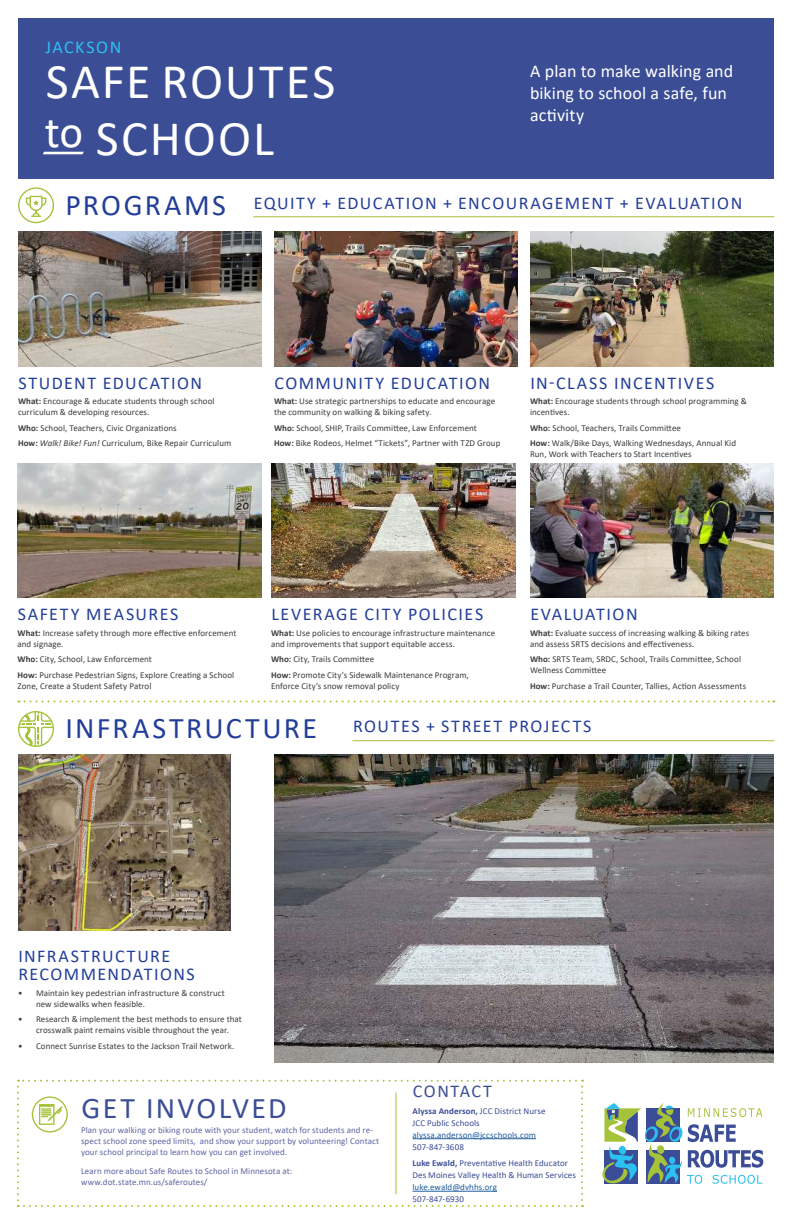
<style>
.page{position:relative;width:792px;height:1224px;background:#fff}
.page>*{position:absolute;margin:0;border:0;box-sizing:border-box;transform-origin:0 0}
.t1{font:50px/57.2px "Calibri";letter-spacing:.04em;color:#fff}
.t2{font:30px "Calibri";letter-spacing:.075em;color:#233e99}
.t3{font:30px "Calibri";letter-spacing:.075em;color:#3b4d95}
.t4{font:18px/18px "Calibri";letter-spacing:.08em;color:#233e99}
.t5{font:18px/22px "Calibri";letter-spacing:.005em;color:#fff}
.t6{font:18px "Calibri";letter-spacing:.085em;color:#2bc0f0}
.t7{font:18px "Calibri";letter-spacing:.085em;color:#3b4d95}
.t8{font:9px/11px "Calibri";letter-spacing:.005em;color:#3a3c3e}
.t9{font:9px/11px "Calibri";letter-spacing:.01em;color:#5f66a4}
.t10{font:9px/12px "Calibri";letter-spacing:.005em;color:#3b4d95}
.t11{font:9px "Calibri";letter-spacing:.01em;color:#215e9e}
.s1{font-weight:700}
.s2{font-style:italic}
</style>
<div class="page">
<div style="left:18px;top:18px;width:756px;height:161px;background:#3b4d95"></div>
<img style="left:274px;top:754px;width:500px;height:309px">
<svg style="left:43px;top:152px;width:41px;height:2px"></svg>
<img style="left:18px;top:232px;width:244px;height:134px">
<img style="left:271px;top:464px;width:244px;height:134px">
<img style="left:274px;top:232px;width:244px;height:134px">
<img style="left:18px;top:464px;width:244px;height:134px">
<img style="left:530px;top:232px;width:244px;height:134px">
<img style="left:530px;top:464px;width:244px;height:134px">
<img style="left:18px;top:754px;width:213px;height:176px">
<svg style="left:19px;top:700px;width:756px;height:2px"></svg>
<hr style="left:353px;top:740px;width:421px;height:1px;background:#a4c339">
<hr style="left:253px;top:216px;width:521px;height:1px;background:#a4c339">
<svg style="left:18px;top:187px;width:36px;height:36px"></svg>
<svg style="left:17px;top:1080px;width:566px;height:127px"></svg>
<svg style="left:18px;top:711px;width:36px;height:36px"></svg>
<svg style="left:602px;top:1103px;width:161px;height:81px"></svg>
<h3 class="t6" style="left:45px;top:40px;width:77px">JACKSON</h3>
<h1 class="t1" style="left:45px;top:56px;width:292px">SAFE ROUTES <sup>to</sup> SCHOOL</h1>
<h3 class="t5" style="left:530px;top:61px;width:205px">A plan to make walking and biking to school a safe, fun activity</h3>
<h2 class="t2" style="left:65px;top:194px;width:162px">PROGRAMS</h2>
<h3 class="t4" style="left:254px;top:195px;width:490px">EQUITY + EDUCATION + ENCOURAGEMENT + EVALUATION</h3>
<h3 class="t4" style="left:18px;top:375px;width:185px">STUDENT EDUCATION</h3>
<p class="t8" style="left:18px;top:396px;width:198px"><span class="s1">What:</span> Encourage &amp; educate students through school curriculum &amp; developing resources.</p>
<p class="t8" style="left:18px;top:420px;width:215px;line-height:15.5px"><span class="s1">Who:</span> School, Teachers, Civic Organizations<br><span class="s1">How:</span> <span class="s2">Walk! Bike! Fun!</span> Curriculum, Bike Repair Curriculum</p>
<h3 class="t4" style="left:274px;top:375px;width:217px">COMMUNITY EDUCATION</h3>
<p class="t8" style="left:274px;top:396px;width:223px"><span class="s1">What:</span> Use strategic partnerships to educate and encourage the community on walking &amp; biking safety.</p>
<p class="t8" style="left:274px;top:420px;width:228px;line-height:15.5px"><span class="s1">Who:</span> School, SHIP, Trails Committee, Law Enforcement<br><span class="s1">How:</span> Bike Rodeos, Helmet “Tickets”, Partner with TZD Group</p>
<h3 class="t4" style="left:530px;top:373px;width:186px">IN-CLASS INCENTIVES</h3>
<p class="t8" style="left:530px;top:396px;width:219px"><span class="s1">What:</span> Encourage students through school programming &amp; incentives.</p>
<p class="t8" style="left:530px;top:420px;width:208px;line-height:15.5px"><span class="s1">Who:</span> School, Teachers, Trails Committee<br><span class="s1">How:</span> Walk/Bike Days, Walking Wednesdays, Annual Kid</p>
<p class="t8" style="left:530px;top:448px;width:163px">Run, Work with Teachers to Start Incentives</p>
<h3 class="t4" style="left:18px;top:606px;width:162px">SAFETY MEASURES</h3>
<p class="t8" style="left:18px;top:627px;width:221px"><span class="s1">What:</span> Increase safety through more effective enforcement and signage.</p>
<p class="t8" style="left:18px;top:652px;width:218px;line-height:15.5px"><span class="s1">Who:</span> City, School, Law Enforcement<br><span class="s1">How:</span> Purchase Pedestrian Signs, Explore Creating a School</p>
<p class="t8" style="left:18px;top:681px;width:136px">Zone, Create a Student Safety Patrol</p>
<h3 class="t4" style="left:271px;top:606px;width:213px">LEVERAGE CITY POLICIES</h3>
<p class="t8" style="left:271px;top:628px;width:226px"><span class="s1">What:</span> Use policies to encourage infrastructure maintenance and improvements that support equitable access.</p>
<p class="t8" style="left:271px;top:651px;width:199px;line-height:15.5px"><span class="s1">Who:</span> City, Trails Committee<br><span class="s1">How:</span> Promote City’s Sidewalk Maintenance Program,</p>
<p class="t8" style="left:271px;top:681px;width:130px">Enforce City’s snow removal policy</p>
<h3 class="t4" style="left:530px;top:606px;width:109px">EVALUATION</h3>
<p class="t8" style="left:530px;top:628px;width:221px"><span class="s1">What:</span> Evaluate success of increasing walking &amp; biking rates and assess SRTS decisions and effectiveness.</p>
<p class="t8" style="left:530px;top:654px;width:213px"><span class="s1">Who:</span> SRTS Team, SRDC, School, Trails Committee, School<br>Wellness Committee</p>
<p class="t8" style="left:530px;top:680px;width:218px"><span class="s1">How:</span> Purchase a Trail Counter, Tallies, Action Assessments</p>
<h2 class="t2" style="left:65px;top:717px;width:253px">INFRASTRUCTURE</h2>
<h3 class="t4" style="left:353px;top:718px;width:240px">ROUTES + STREET PROJECTS</h3>
<h3 class="t4" style="left:18px;top:948px;width:178px">INFRASTRUCTURE<br>RECOMMENDATIONS</h3>
<p class="t8" style="left:36px;top:988px;width:190px;text-indent:-18px">• Maintain key pedestrian infrastructure &amp; construct new sidewalks when feasible.</p>
<p class="t8" style="left:18px;top:1014px;width:225px;text-align:center">• Research &amp; implement the best methods to ensure that crosswalk paint remains visible throughout the year.</p>
<p class="t8" style="left:18px;top:1041px;width:218px">• Connect Sunrise Estates to the Jackson Trail Network.</p>
<h2 class="t3" style="left:82px;top:1096px;width:206px">GET INVOLVED</h2>
<p class="t9" style="left:81px;top:1126px;width:300px">Plan your walking or biking route with your student, watch for students and re&shy;spect school zone speed limits, and show your support by volunteering! Contact your school principal to learn how you can get involved.</p>
<p class="t9" style="left:81px;top:1166px;width:213px">Learn more about Safe Routes to School in Minnesota at: www.dot.state.mn.us/saferoutes/</p>
<h3 class="t7" style="left:413px;top:1084px;width:81px">CONTACT</h3>
<p class="t10" style="left:413px;top:1105px;width:135px"><span class="s1">Alyssa Anderson,</span> JCC District Nurse<br>JCC Public Schools</p>
<p class="t11" style="left:413px;top:1131px;width:125px">alyssa.anderson@jccschools.com</p>
<p class="t10" style="left:413px;top:1139px;width:157px;line-height:16.5px">507-847-3608<br><span class="s1">Luke Ewald,</span> Preventative Health Educator</p>
<p class="t10" style="left:413px;top:1170px;width:165px">Des Moines Valley Health &amp; Human Services</p>
<p class="t11" style="left:413px;top:1184px;width:86px">luke.ewald@dvhhs.org</p>
<p class="t10" style="left:413px;top:1194px;width:53px">507-847-6930</p>
</div>
